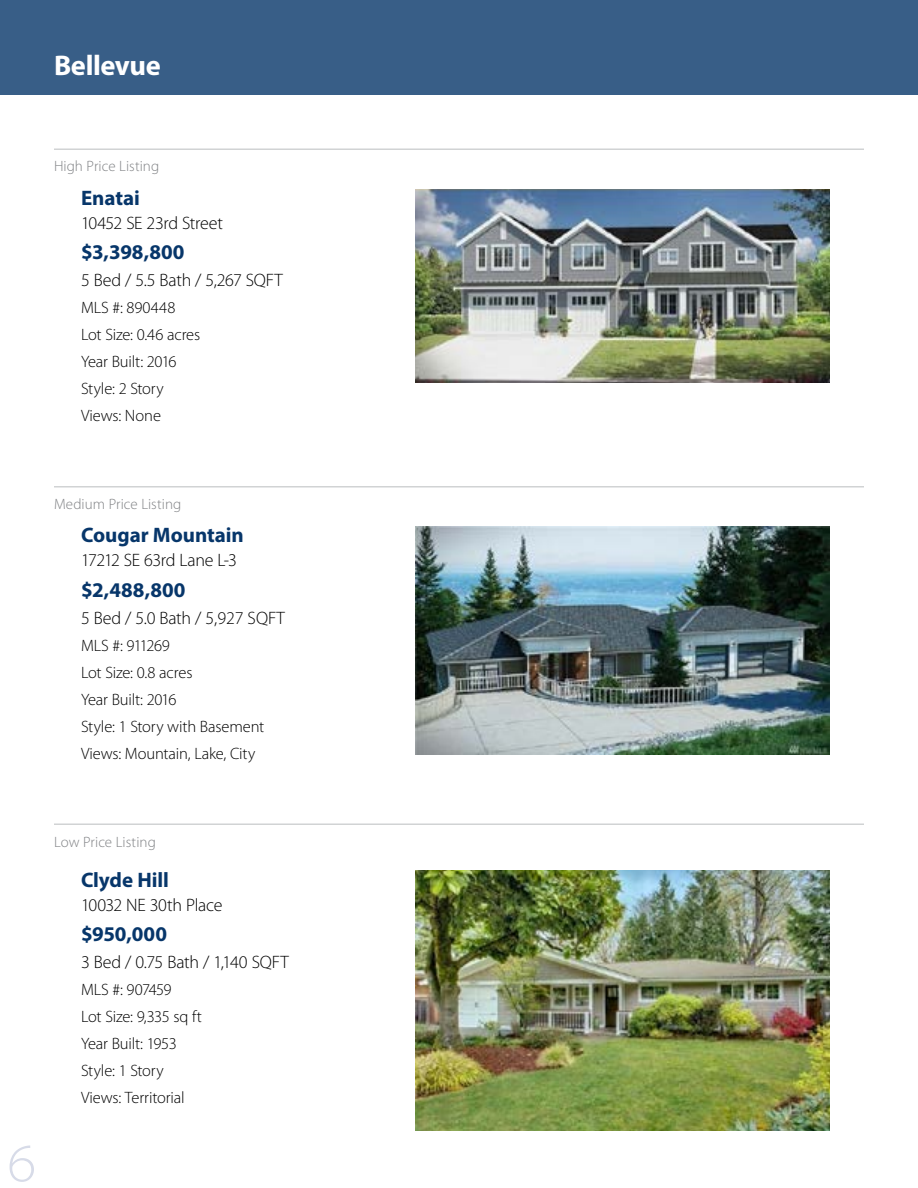
<style>
.page{position:relative;width:918px;height:1188px;background:#fff}
.page>*{position:absolute;margin:0;border:0;box-sizing:border-box;transform-origin:0 0}
.t1{font:300 semi-expanded 54px "Myriad Pro";color:#d7dbe8}
.t2{font:700 28.5px "Myriad Pro";letter-spacing:-.015em;color:#fff}
.t3{font:700 21px "Myriad Pro";color:#07366a}
.t4{font:300 18px "Myriad Pro";letter-spacing:-.015em;color:#000}
.t5{font:300 16.5px/27px "Myriad Pro";letter-spacing:-.01em;color:#000}
.t6{font:300 15px "Myriad Pro";letter-spacing:.005em;color:#808285}
</style>
<div class="page">
<div style="left:0;top:0;width:918px;height:94px;background:#385e87"></div>
<hr style="left:54px;top:486px;width:810px;height:2px;background:#d1d3d4">
<img style="left:415px;top:189px;width:415px;height:194px">
<hr style="left:54px;top:824px;width:810px;height:1px;background:#d1d3d4">
<img style="left:415px;top:526px;width:415px;height:228px">
<img style="left:415px;top:871px;width:415px;height:259px">
<hr style="left:54px;top:148px;width:810px;height:2px;background:#d1d3d4">
<h2 class="t2" style="left:54px;top:47px;width:108px">Bellevue</h2>
<p class="t6" style="left:54px;top:158px;width:107px">High Price Listing</p>
<p class="t3" style="left:81px;top:184px;width:60px">Enatai</p>
<p class="t4" style="left:81px;top:213px;width:144px">10452 SE 23rd Street</p>
<p class="t3" style="left:81px;top:239px;width:105px">$3,398,800</p>
<p class="t4" style="left:81px;top:270px;width:203px">5 Bed / 5.5 Bath / 5,267 SQFT</p>
<p class="t5" style="left:81px;top:295px;width:121px">MLS #: 890448<br>Lot Size: 0.46 acres<br>Year Built: 2016<br>Style: 2 Story<br>Views: None</p>
<p class="t6" style="left:54px;top:496px;width:129px">Medium Price Listing</p>
<p class="t3" style="left:81px;top:521px;width:164px">Cougar Mountain</p>
<p class="t4" style="left:81px;top:550px;width:157px">17212 SE 63rd Lane L-3</p>
<p class="t3" style="left:81px;top:576px;width:106px">$2,488,800</p>
<p class="t4" style="left:81px;top:608px;width:205px">5 Bed / 5.0 Bath / 5,927 SQFT</p>
<p class="t5" style="left:81px;top:632px;width:185px">MLS #: 911269<br>Lot Size: 0.8 acres<br>Year Built: 2016<br>Style: 1 Story with Basement<br>Views: Mountain, Lake, City</p>
<h1 class="t1" style="left:7px;top:1133px;width:30px">6</h1>
<p class="t6" style="left:54px;top:834px;width:103px">Low Price Listing</p>
<p class="t3" style="left:81px;top:866px;width:90px">Clyde Hill</p>
<p class="t4" style="left:81px;top:895px;width:143px">10032 NE 30th Place</p>
<p class="t3" style="left:81px;top:920px;width:88px">$950,000</p>
<p class="t4" style="left:81px;top:952px;width:209px">3 Bed / 0.75 Bath / 1,140 SQFT</p>
<p class="t5" style="left:81px;top:976px;width:123px">MLS #: 907459<br>Lot Size: 9,335 sq ft<br>Year Built: 1953<br>Style: 1 Story<br>Views: Territorial</p>
</div>
